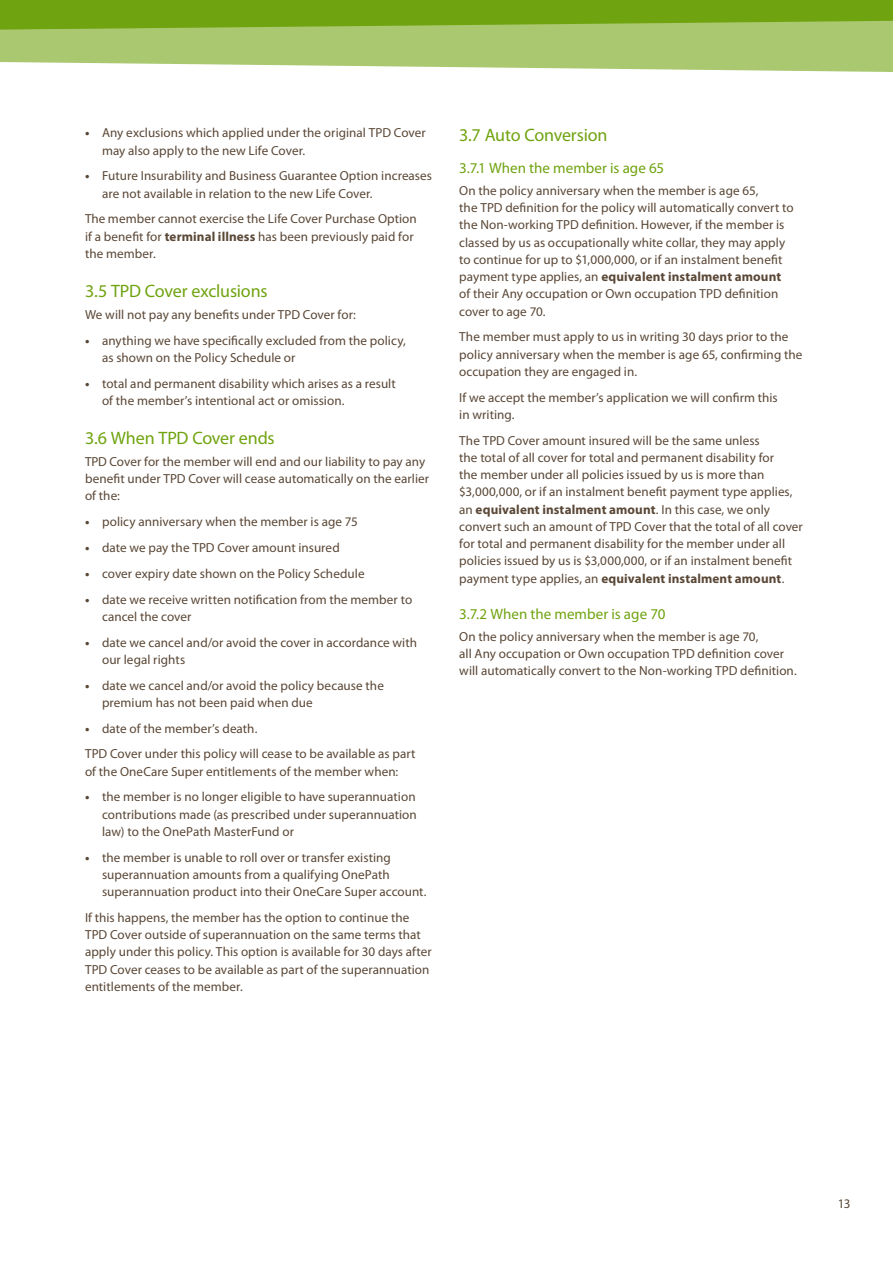
<style>
.page{position:relative;width:893px;height:1263px;background:#fff}
.page>*{position:absolute;margin:0;border:0;box-sizing:border-box;transform-origin:0 0}
.t1{font:18px "Myriad Pro";letter-spacing:-.01em;color:#70a310}
.t2{font:15px "Myriad Pro";color:#70a310}
.t3{font:13.2px/17.2px "Myriad Pro";letter-spacing:.005em;color:#5a4736}
.s1{font-weight:700}
</style>
<div class="page">
<div style="left:0;top:0;width:893px;height:21px;background:#70a310"></div>
<svg style="left:0;top:21px;width:893px;height:51px;background:#acca75"></svg>
<p class="t3" style="left:102px;top:124px;width:325px;text-indent:-17px"><span class="s1">•</span> Any exclusions which applied under the original TPD Cover may also apply to the new Life Cover.</p>
<p class="t3" style="left:102px;top:167px;width:330px;text-indent:-17px"><span class="s1">•</span> Future Insurability and Business Guarantee Option increases are not available in relation to the new Life Cover.</p>
<p class="t3" style="left:85px;top:210px;width:333px">The member cannot exercise the Life Cover Purchase Option if a benefit for <span class="s1">terminal illness</span> has been previously paid for the member.</p>
<h1 class="t1" style="left:85px;top:280px;width:183px">3.5 TPD Cover exclusions</h1>
<p class="t3" style="left:85px;top:306px;width:272px">We will not pay any benefits under TPD Cover for:</p>
<p class="t3" style="left:102px;top:331px;width:305px;text-indent:-17px"><span class="s1">•</span> anything we have specifically excluded from the policy, as shown on the Policy Schedule or</p>
<p class="t3" style="left:102px;top:374px;width:295px;text-indent:-17px"><span class="s1">•</span> total and permanent disability which arises as a result of the member’s intentional act or omission.</p>
<h1 class="t1" style="left:85px;top:427px;width:190px">3.6 When TPD Cover ends</h1>
<p class="t3" style="left:85px;top:453px;width:346px">TPD Cover for the member will end and our liability to pay any benefit under TPD Cover will cease automatically on the earlier of the:</p>
<p class="t3" style="left:85px;top:513px;width:274px"><span class="s1">•</span> policy anniversary when the member is age 75</p>
<p class="t3" style="left:85px;top:539px;width:256px"><span class="s1">•</span> date we pay the TPD Cover amount insured</p>
<p class="t3" style="left:85px;top:564px;width:281px"><span class="s1">•</span> cover expiry date shown on the Policy Schedule</p>
<p class="t3" style="left:102px;top:590px;width:312px;text-indent:-17px"><span class="s1">•</span> date we receive written notification from the member to cancel the cover</p>
<p class="t3" style="left:102px;top:633px;width:316px;text-indent:-17px"><span class="s1">•</span> date we cancel and/or avoid the cover in accordance with our legal rights</p>
<p class="t3" style="left:102px;top:676px;width:283px;text-indent:-17px"><span class="s1">•</span> date we cancel and/or avoid the policy because the premium has not been paid when due</p>
<p class="t3" style="left:85px;top:715px;width:332px;line-height:25.8px"><span class="s1">•</span> date of the member’s death.<br>TPD Cover under this policy will cease to be available as part</p>
<p class="t3" style="left:85px;top:762px;width:315px">of the OneCare Super entitlements of the member when:</p>
<p class="t3" style="left:102px;top:788px;width:316px;text-align:justify;text-indent:-17px"><span class="s1">•</span> the member is no longer eligible to have superannuation contributions made (as prescribed under superannuation law) to the OnePath MasterFund or</p>
<p class="t3" style="left:102px;top:848px;width:326px;text-indent:-17px"><span class="s1">•</span> the member is unable to roll over or transfer existing superannuation amounts from a qualifying OnePath superannuation product into their OneCare Super account.</p>
<p class="t3" style="left:85px;top:908px;width:348px">If this happens, the member has the option to continue the TPD Cover outside of superannuation on the same terms that apply under this policy. This option is available for 30 days after TPD Cover ceases to be available as part of the superannuation entitlements of the member.</p>
<h1 class="t1" style="left:459px;top:124px;width:150px">3.7 Auto Conversion</h1>
<p class="t2" style="left:459px;top:159px;width:206px">3.7.1 When the member is age 65</p>
<p class="t3" style="left:459px;top:182px;width:336px">On the policy anniversary when the member is age 65,<br>the TPD definition for the policy will automatically convert to the Non-working TPD definition. However, if the member is classed by us as occupationally white collar, they may apply to continue for up to $1,000,000, or if an instalment benefit payment type applies, an <span class="s1">equivalent instalment amount </span>of their Any occupation or Own occupation TPD definition cover to age 70.</p>
<p class="t3" style="left:459px;top:328px;width:345px">The member must apply to us in writing 30 days prior to the policy anniversary when the member is age 65, confirming the occupation they are engaged in.</p>
<p class="t3" style="left:459px;top:388px;width:319px">If we accept the member’s application we will confirm this in writing.</p>
<p class="t3" style="left:459px;top:431px;width:345px">The TPD Cover amount insured will be the same unless<br>the total of all cover for total and permanent disability for<br>the member under all policies issued by us is more than $3,000,000, or if an instalment benefit payment type applies, an <span class="s1">equivalent instalment amount</span>. In this case, we only convert such an amount of TPD Cover that the total of all cover for total and permanent disability for the member under all policies issued by us is $3,000,000, or if an instalment benefit payment type applies, an <span class="s1">equivalent instalment amount</span>.</p>
<p class="t2" style="left:459px;top:605px;width:208px">3.7.2 When the member is age 70</p>
<p class="t3" style="left:459px;top:627px;width:339px">On the policy anniversary when the member is age 70,<br>all Any occupation or Own occupation TPD definition cover will automatically convert to the Non-working TPD definition.</p>
<p class="t3" style="left:838px;top:1194px;width:14px">13</p>
</div>
